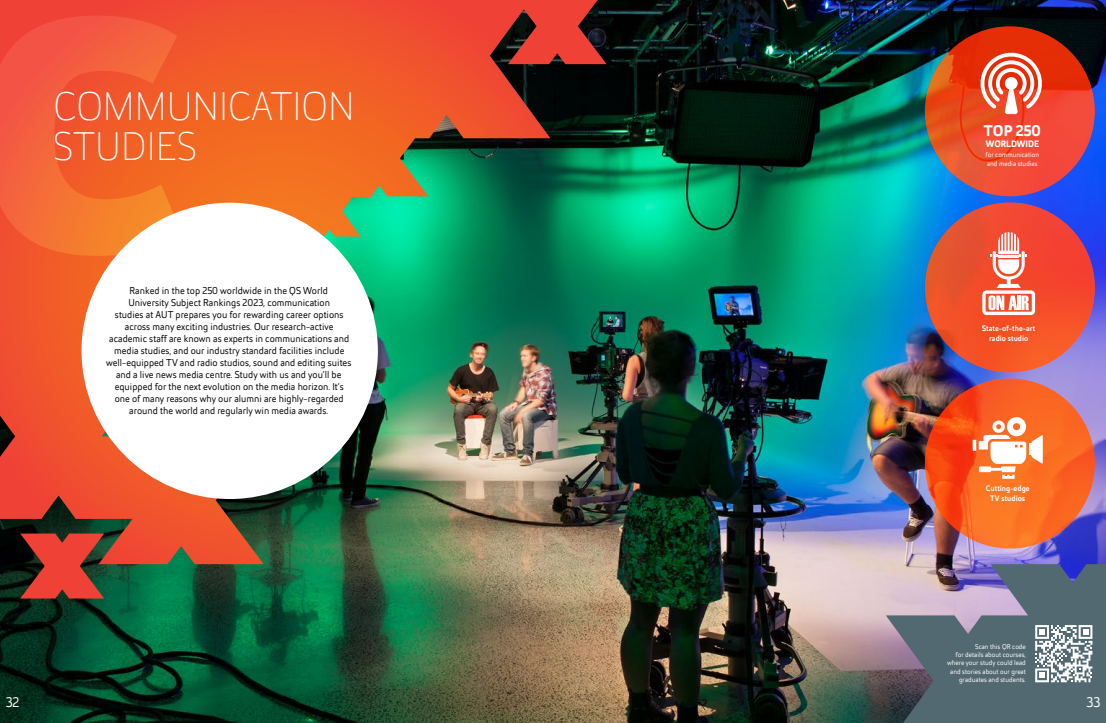
<style>
.page{position:relative;width:1106px;height:723px;background:#fff}
.page>*{position:absolute;margin:0;border:0;box-sizing:border-box;transform-origin:0 0}
.t1{font:900 333.3px "Helia Core";color:#fff;scale:1.1 1}
.t2{font:100 40px/40px "Helia Core";color:#fff}
.t3{font:700 15.5px "Helia Core";color:#fff}
.t4{font:14px "Helia Core";color:#fff}
.t5{font:10px/12px "Helia Core";color:#000;text-align:center}
.t6{font:700 9.3px "Helia Core";color:#fff}
.t7{font:500 8px/9.6px "Helia Core";color:#fff;text-align:center}
.t8{font:7px/8.4px "Helia Core";color:#fff}
</style>
<div class="page">
<img style="left:0;top:0;width:1106px;height:723px">
<svg style="left:885px;top:564px;width:221px;height:159px;background:#6b7483"></svg>
<img style="left:0;top:0;width:606px;height:598px">
<div style="left:81px;top:203px;width:297px;height:296px;background:#fff;border-radius:50%"></div>
<svg style="left:924px;top:26px;width:170px;height:170px;background:#e94526"></svg>
<svg style="left:924px;top:202px;width:170px;height:170px;background:#ef4e2c"></svg>
<svg style="left:924px;top:378px;width:170px;height:171px;background:#f75f20"></svg>
<svg style="left:977px;top:50px;width:67px;height:64px"></svg>
<svg style="left:982px;top:232px;width:53px;height:83px"></svg>
<svg style="left:972px;top:440px;width:4px;height:11px"></svg>
<svg style="left:978px;top:417px;width:64px;height:62px"></svg>
<svg style="left:1035px;top:625px;width:57px;height:57px"></svg>
<h1 class="t1" style="left:-28px;top:-102px;width:209px">C</h1>
<p class="t5" style="left:106px;top:284px;width:247px">Ranked in the top 250 worldwide in the QS World<br>University Subject Rankings 2023, communication<br>studies at AUT prepares you for rewarding career options across many exciting industries. Our research-active academic staff are known as experts in communications and media studies, and our industry standard facilities include well-equipped TV and radio studios, sound and editing suites and a live news media centre. Study with us and you’ll be equipped for the next evolution on the media horizon. It’s one of many reasons why our alumni are highly-regarded around the world and regularly win media awards.</p>
<h2 class="t2" style="left:54px;top:85px;width:302px">COMMUNICATION<br>STUDIES</h2>
<h3 class="t3" style="left:983px;top:120px;width:58px">TOP 250</h3>
<p class="t6" style="left:985px;top:137px;width:55px">WORLDWIDE</p>
<p class="t8" style="left:985px;top:150px;width:55px">for communication and media studies</p>
<p class="t7" style="left:982px;top:324px;width:55px">State-of-the-art radio studio</p>
<p class="t7" style="left:985px;top:484px;width:45px">Cutting-edge<br>TV studios</p>
<p class="t8" style="left:947px;top:642px;width:80px;text-align:right">Scan this QR code<br>for details about courses, where your study could lead and stories about our great graduates and students.</p>
<h3 class="t4" style="left:6px;top:693px;width:15px">32</h3>
<h3 class="t4" style="left:1086px;top:693px;width:15px">33</h3>
</div>
